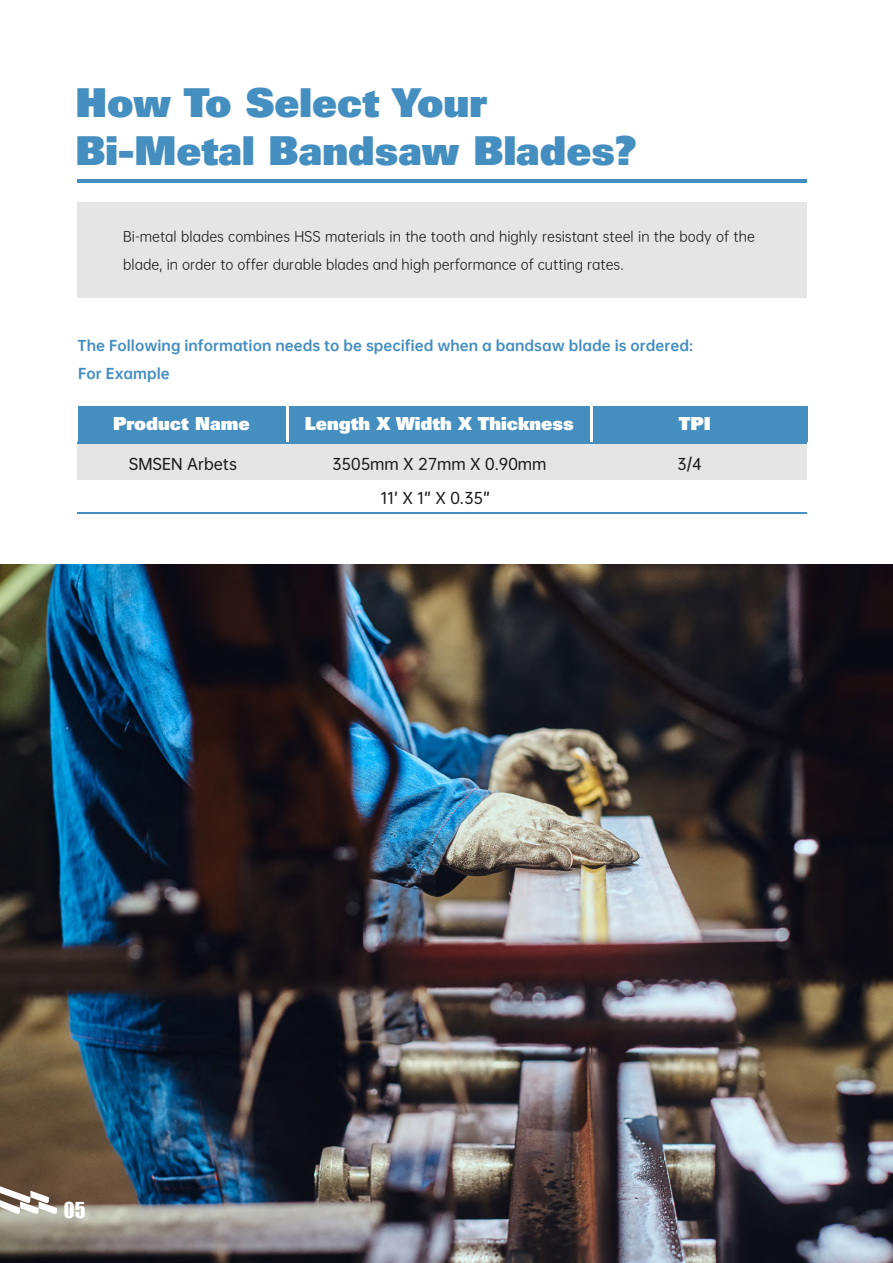
<style>
.page{position:relative;width:893px;height:1263px;background:#fff}
.page>*{position:absolute;margin:0;border:0;box-sizing:border-box;transform-origin:0 0}
.t1{font:39.9px/47.8px "Univers LT Std X Black";color:#458ec0}
.t2{font:20.25px "Impact";color:#fff}
.t3{font:18px "Univers LT Std X Black";color:#fff}
.t4{font:15px "OPPO Sans M";color:#1a1a1a}
.t5{font:13.5px/28.2px "OPPO Sans R";color:#1a1a1a}
.t6{font:13.5px "OPPO Sans H";color:#458ec0}
</style>
<div class="page">
<img style="left:0;top:565px;width:893px;height:698px">
<div style="left:78px;top:406px;width:207px;height:35px;background:#458ec0"></div>
<div style="left:593px;top:406px;width:214px;height:35px;background:#458ec0"></div>
<div style="left:289px;top:406px;width:300px;height:35px;background:#458ec0"></div>
<div style="left:78px;top:203px;width:729px;height:95px;background:#e5e5e5"></div>
<div style="left:78px;top:444px;width:729px;height:36px;background:#e5e5e5"></div>
<hr style="left:78px;top:512px;width:729px;height:1px;background:#458ec0">
<hr style="left:78px;top:442px;width:729px;height:2px;background:#458ec0">
<hr style="left:78px;top:180px;width:729px;height:3px;background:#458ec0">
<svg style="left:0;top:1186px;width:57px;height:30px"></svg>
<h1 class="t1" style="left:75px;top:78px;width:563px">How To Select Your<br>Bi-Metal Bandsaw Blades?</h1>
<p class="t5" style="left:123px;top:221px;width:633px">Bi-metal blades combines HSS materials in the tooth and highly resistant steel in the body of the blade, in order to offer durable blades and high performance of cutting rates.</p>
<p class="t6" style="left:78px;top:334px;width:617px">The Following information needs to be specified when a bandsaw blade is ordered:</p>
<p class="t6" style="left:78px;top:362px;width:93px">For Example</p>
<h3 class="t3" style="left:113px;top:411px;width:138px">Product Name</h3>
<h3 class="t3" style="left:305px;top:411px;width:270px">Length X Width X Thickness</h3>
<h3 class="t3" style="left:679px;top:411px;width:33px">TPI</h3>
<p class="t4" style="left:129px;top:451px;width:109px">SMSEN Arbets</p>
<p class="t4" style="left:332px;top:451px;width:216px">3505mm X 27mm X 0.90mm</p>
<p class="t4" style="left:677px;top:451px;width:26px">3/4</p>
<p class="t4" style="left:381px;top:485px;width:110px">11’ X 1” X 0.35”</p>
<h2 class="t2" style="left:64px;top:1195px;width:23px">05</h2>
</div>
